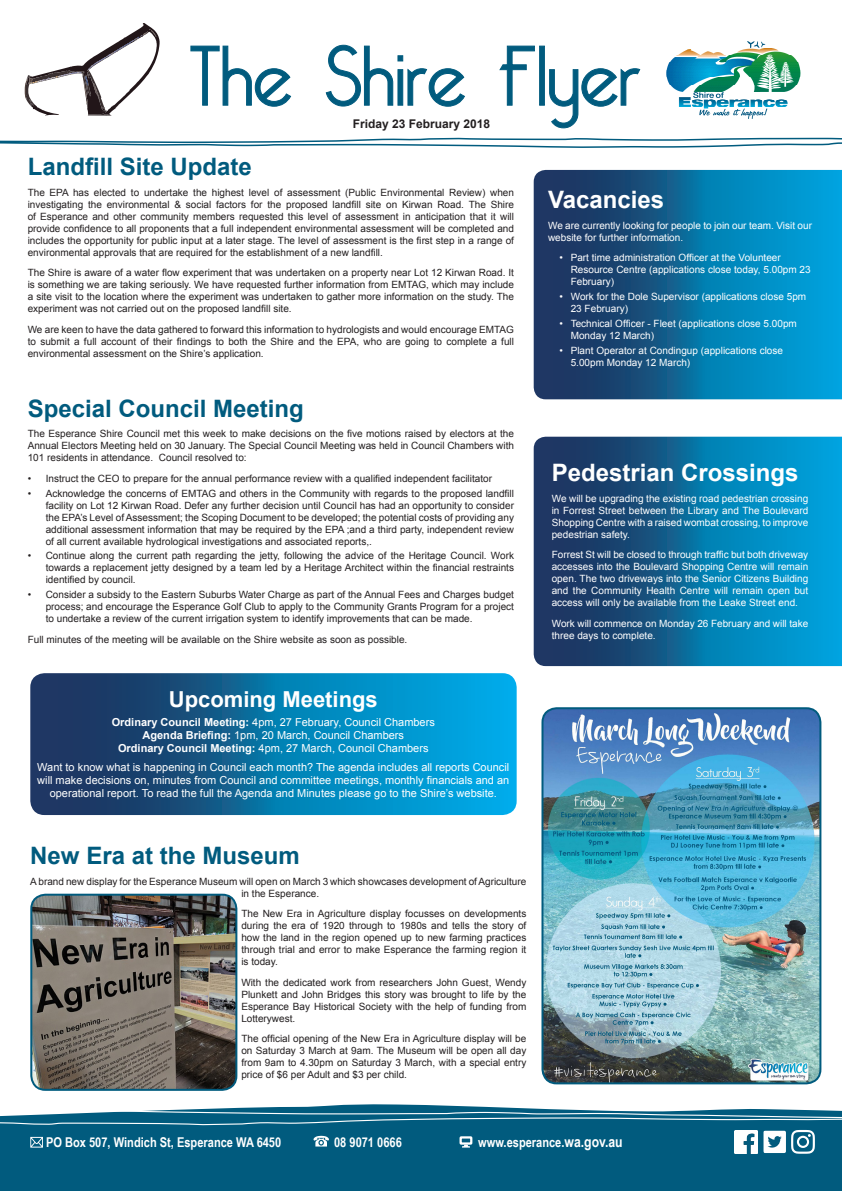
<style>
.page{position:relative;width:842px;height:1191px;background:#fff}
.page>*{position:absolute;margin:0;border:0;box-sizing:border-box;transform-origin:0 0}
.Heading_1{font:700 24px "Arial";color:#015b7e}
.Heading_1-2{font:700 24px "Arial";color:#fff}
.t1{font:700 22px "Arial";color:#fff}
.t2{font:700 13.5px "Arial Narrow";color:#fff}
.t3{font:700 12px "Arial";color:#231f20}
.t4{font:11px/13.2px "Arial";color:#fff;text-align:center}
.Body{font:10px/12px "Arial";color:#231f20;text-align:justify}
.Body-2{font:10px/12px "Arial";color:#fff}
.s1{font-weight:700}
.s2{font-size:14.9px}
</style>
<div class="page">
<svg style="left:0;top:1104px;width:842px;height:87px;background:#156888"></svg>
<svg style="left:0;top:137px;width:842px;height:11px"></svg>
<svg style="left:191px;top:45px;width:449px;height:83px"></svg>
<svg style="left:25px;top:23px;width:135px;height:93px"></svg>
<img style="left:666px;top:41px;width:135px;height:78px">
<svg style="left:0;top:1108px;width:842px;height:45px;background:#206f8d"></svg>
<svg style="left:534px;top:170px;width:308px;height:229px;background:#0c6b9c"></svg>
<svg style="left:534px;top:437px;width:308px;height:229px;background:#0c6b9c"></svg>
<img style="left:544px;top:708px;width:276px;height:375px">
<div style="left:541px;top:707px;width:280px;height:377px;border:2px solid #015b7e;border-radius:14px"></div>
<img style="left:31px;top:896px;width:205px;height:193px">
<div style="left:30px;top:893px;width:207px;height:197px;border:2px solid #015b7e;border-radius:14px"></div>
<svg style="left:30px;top:673px;width:487px;height:142px;background:#0c71a3"></svg>
<p class="t3" style="left:353px;top:116px;width:139px">Friday 23 February 2018</p>
<p class="Heading_1" style="left:28px;top:151px;width:226px">Landfill Site Update</p>
<p class="Body" style="left:28px;top:186px;width:488px">The EPA has elected to undertake the highest level of assessment (Public Environmental Review) when investigating the environmental &amp; social factors for the proposed landfill site on Kirwan Road. The Shire of Esperance and other community members requested this level of assessment in anticipation that it will provide confidence to all proponents that a full independent environmental assessment will be completed and includes the opportunity for public input at a later stage. The level of assessment is the first step in a range of environmental approvals that are required for the establishment of a new landfill.</p>
<p class="Body" style="left:28px;top:267px;width:488px">The Shire is aware of a water flow experiment that was undertaken on a property near Lot 12 Kirwan Road. It is something we are taking seriously. We have requested further information from EMTAG, which may include a site visit to the location where the experiment was undertaken to gather more information on the study. The experiment was not carried out on the proposed landfill site.</p>
<p class="Body" style="left:28px;top:323px;width:488px">We are keen to have the data gathered to forward this information to hydrologists and would encourage EMTAG to submit a full account of their findings to both the Shire and the EPA, who are going to complete a full environmental assessment on the Shire’s application.</p>
<p class="Heading_1" style="left:28px;top:392px;width:278px">Special Council Meeting</p>
<p class="Body" style="left:28px;top:428px;width:488px">The Esperance Shire Council met this week to make decisions on the five motions raised by electors at the Annual Electors Meeting held on 30 January. The Special Council Meeting was held in Council Chambers with 101 residents in attendance. Council resolved to:</p>
<p class="Body" style="left:28px;top:472px;width:466px">• Instruct the CEO to prepare for the annual performance review with a qualified independent facilitator</p>
<p class="Body" style="left:46px;top:487px;width:470px;text-indent:-18px">• Acknowledge the concerns of EMTAG and others in the Community with regards to the proposed landfill facility on Lot 12 Kirwan Road. Defer any further decision until Council has had an opportunity to consider the EPA’s Level of Assessment; the Scoping Document to be developed; the potential costs of providing any additional assessment information that may be required by the EPA ;and a third party, independent review of all current available hydrological investigations and associated reports,.</p>
<p class="Body" style="left:46px;top:550px;width:470px;text-indent:-18px">• Continue along the current path regarding the jetty, following the advice of the Heritage Council. Work towards a replacement jetty designed by a team led by a Heritage Architect within the financial restraints identified by council.</p>
<p class="Body" style="left:46px;top:589px;width:470px;text-indent:-18px">• Consider a subsidy to the Eastern Suburbs Water Charge as part of the Annual Fees and Charges budget process; and encourage the Esperance Golf Club to apply to the Community Grants Program for a project to undertake a review of the current irrigation system to identify improvements that can be made.</p>
<p class="Body" style="left:28px;top:633px;width:381px">Full minutes of the meeting will be available on the Shire website as soon as possible.</p>
<p class="t1" style="left:169px;top:684px;width:211px">Upcoming Meetings</p>
<p class="t4" style="left:112px;top:715px;width:325px"><span class="s1">Ordinary Council Meeting:</span> 4pm, 27 February, Council Chambers</p>
<p class="t4" style="left:142px;top:728px;width:263px"><span class="s1">Agenda Briefing:</span> 1pm, 20 March, Council Chambers</p>
<p class="t4" style="left:118px;top:742px;width:312px"><span class="s1">Ordinary Council Meeting:</span> 4pm, 27 March, Council Chambers</p>
<p class="t4" style="left:37px;top:760px;width:474px">Want to know what is happening in Council each month? The agenda includes all reports Council will make decisions on, minutes from Council and committee meetings, monthly financials and an operational report. To read the full the Agenda and Minutes please go to the Shire’s website.</p>
<p class="Heading_1" style="left:30px;top:839px;width:271px">New Era at the Museum</p>
<p class="Body" style="left:30px;top:875px;width:497px;text-align:center">A brand new display for the Esperance Museum will open on March 3 which showcases development of Agriculture in the Esperance.</p>
<p class="Body" style="left:241px;top:907px;width:287px">The New Era in Agriculture display focusses on developments during the era of 1920 through to 1980s and tells the story of how the land in the region opened up to new farming practices through trial and error to make Esperance the farming region it is today.</p>
<p class="Body" style="left:241px;top:976px;width:287px">With the dedicated work from researchers John Guest, Wendy Plunkett and John Bridges this story was brought to life by the Esperance Bay Historical Society with the help of funding from Lotterywest.</p>
<p class="Body" style="left:241px;top:1032px;width:287px">The official opening of the New Era in Agriculture display will be on Saturday 3 March at 9am. The Museum will be open all day from 9am to 4.30pm on Saturday 3 March, with a special entry price of $6 per Adult and $3 per child.</p>
<p class="Heading_1-2" style="left:548px;top:183px;width:118px">Vacancies</p>
<p class="Body-2" style="left:548px;top:219px;width:265px">We are currently looking for people to join our team. Visit our website for further information.</p>
<p class="Body-2" style="left:571px;top:252px;width:241px;text-indent:-11px">• Part time administration Officer at the Volunteer<br>Resource Centre (applications close today, 5.00pm 23<br>February)</p>
<p class="Body-2" style="left:571px;top:290px;width:237px;text-indent:-11px">• Work for the Dole Supervisor (applications close 5pm<br>23 February)</p>
<p class="Body-2" style="left:571px;top:317px;width:228px;text-indent:-11px">• Technical Officer - Fleet (applications close 5.00pm<br>Monday 12 March)</p>
<p class="Body-2" style="left:571px;top:344px;width:214px;text-indent:-11px">• Plant Operator at Condingup (applications close<br>5.00pm Monday 12 March)</p>
<p class="Heading_1-2" style="left:552px;top:457px;width:248px">Pedestrian Crossings</p>
<p class="Body-2" style="left:552px;top:492px;width:258px;text-align:justify">We will be upgrading the existing road pedestrian crossing in Forrest Street between the Library and The Boulevard Shopping Centre with a raised wombat crossing, to improve pedestrian safety.</p>
<p class="Body-2" style="left:552px;top:549px;width:258px;text-align:justify">Forrest St will be closed to through traffic but both driveway accesses into the Boulevard Shopping Centre will remain open. The two driveways into the Senior Citizens Building and the Community Health Centre will remain open but access will only be available from the Leake Street end.</p>
<p class="Body-2" style="left:552px;top:617px;width:258px">Work will commence on Monday 26 February and will take three days to complete.</p>
<h3 class="t2" style="left:46px;top:1131px;width:237px">PO Box 507, Windich St, Esperance WA 6450</h3>
<h3 class="t2" style="left:334px;top:1131px;width:69px">08 9071 0666</h3>
<h3 class="t2" style="left:478px;top:1131px;width:146px">www.esperance.<span class="s2">wa.gov.au</span></h3>
</div>
